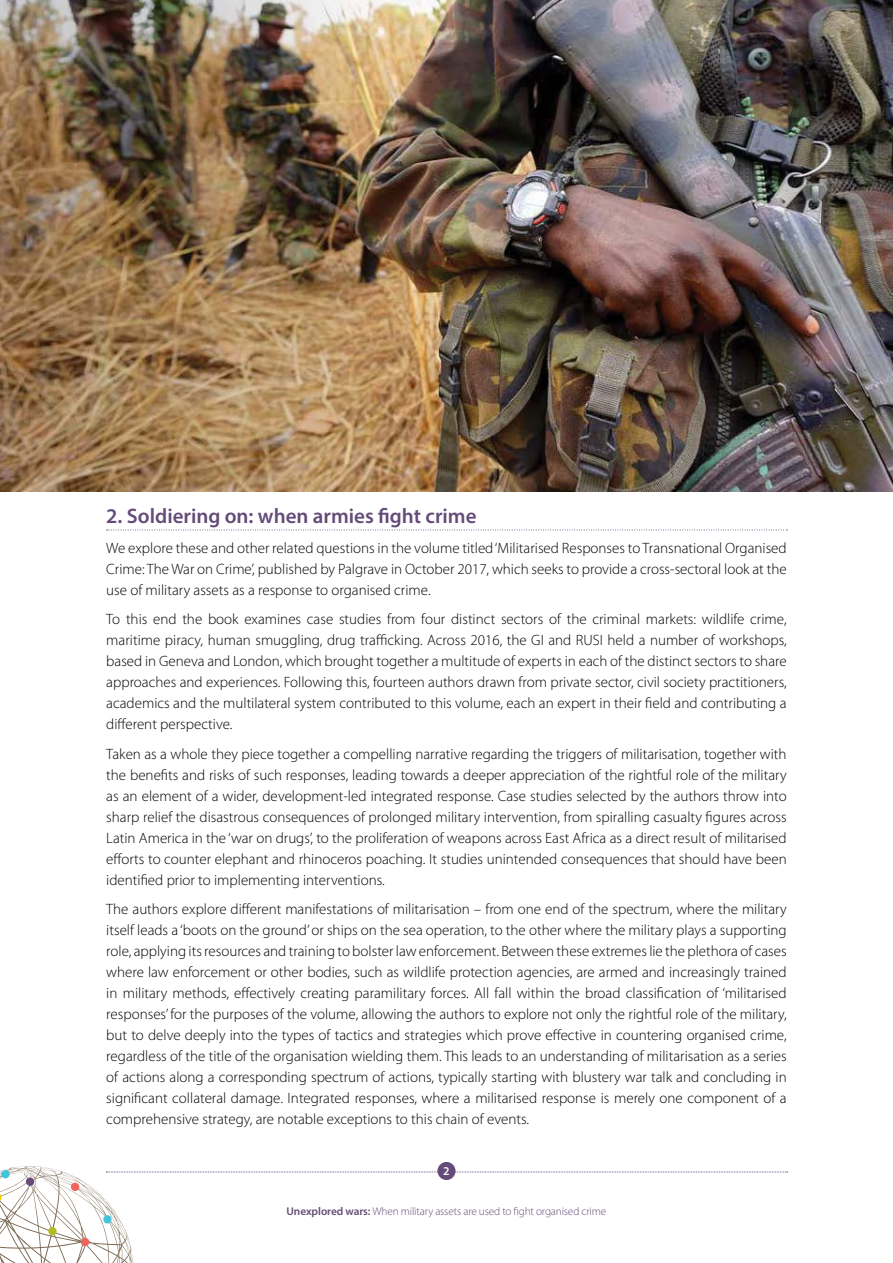
<style>
.page{position:relative;width:893px;height:1263px;background:#fff}
.page>*{position:absolute;margin:0;border:0;box-sizing:border-box;transform-origin:0 0}
.t1{font:600 21px "Myriad Pro";color:#644b78}
.t2{font:300 15px/21px "Myriad Pro";color:#000;text-align:justify}
.t3{font:600 12px "Myriad Pro";color:#fff}
.t4{font:300 11.25px "Myriad Pro";letter-spacing:-.015em;color:#644b78}
.s1{font-weight:600}
</style>
<div class="page">
<div style="left:437px;top:1162px;width:18px;height:18px;background:#644b78;border-radius:50%"></div>
<svg style="left:0;top:1166px;width:788px;height:97px"></svg>
<div style="left:26px;top:1177px;width:8px;height:9px;background:#644b78;border-radius:50%"></div>
<div style="left:103px;top:1215px;width:9px;height:8px;background:#42c4dd;border-radius:50%"></div>
<svg style="left:107px;top:530px;width:680px;height:1px"></svg>
<img style="left:0;top:0;width:893px;height:491px">
<h1 class="t1" style="left:106px;top:503px;width:372px">2. Soldiering on: when armies fight crime</h1>
<p class="t2" style="left:106px;top:537px;width:682px">We explore these and other related questions in the volume titled ‘Militarised Responses to Transnational Organised Crime: The War on Crime’, published by Palgrave in October 2017, which seeks to provide a cross-sectoral look at the use of military assets as a response to organised crime.</p>
<p class="t2" style="left:106px;top:609px;width:682px">To this end the book examines case studies from four distinct sectors of the criminal markets: wildlife crime, maritime piracy, human smuggling, drug trafficking. Across 2016, the GI and RUSI held a number of workshops, based in Geneva and London, which brought together a multitude of experts in each of the distinct sectors to share approaches and experiences. Following this, fourteen authors drawn from private sector, civil society practitioners, academics and the multilateral system contributed to this volume, each an expert in their field and contributing a different perspective.</p>
<p class="t2" style="left:106px;top:743px;width:682px">Taken as a whole they piece together a compelling narrative regarding the triggers of militarisation, together with the benefits and risks of such responses, leading towards a deeper appreciation of the rightful role of the military as an element of a wider, development-led integrated response. Case studies selected by the authors throw into sharp relief the disastrous consequences of prolonged military intervention, from spiralling casualty figures across Latin America in the ‘war on drugs’, to the proliferation of weapons across East Africa as a direct result of militarised efforts to counter elephant and rhinoceros poaching. It studies unintended consequences that should have been identified prior to implementing interventions.</p>
<p class="t2" style="left:106px;top:899px;width:682px">The authors explore different manifestations of militarisation – from one end of the spectrum, where the military itself leads a ‘boots on the ground’ or ships on the sea operation, to the other where the military plays a supporting role, applying its resources and training to bolster law enforcement. Between these extremes lie the plethora of cases where law enforcement or other bodies, such as wildlife protection agencies, are armed and increasingly trained in military methods, effectively creating paramilitary forces. All fall within the broad classification of ‘militarised responses’ for the purposes of the volume, allowing the authors to explore not only the rightful role of the military, but to delve deeply into the types of tactics and strategies which prove effective in countering organised crime, regardless of the title of the organisation wielding them. This leads to an understanding of militarisation as a series of actions along a corresponding spectrum of actions, typically starting with blustery war talk and concluding in significant collateral damage. Integrated responses, where a militarised response is merely one component of a comprehensive strategy, are notable exceptions to this chain of events.</p>
<p class="t3" style="left:443px;top:1163px;width:8px">2</p>
<p class="t4" style="left:287px;top:1205px;width:321px"><span class="s1">Unexplored wars:</span> When military assets are used to fight organised crime</p>
</div>
